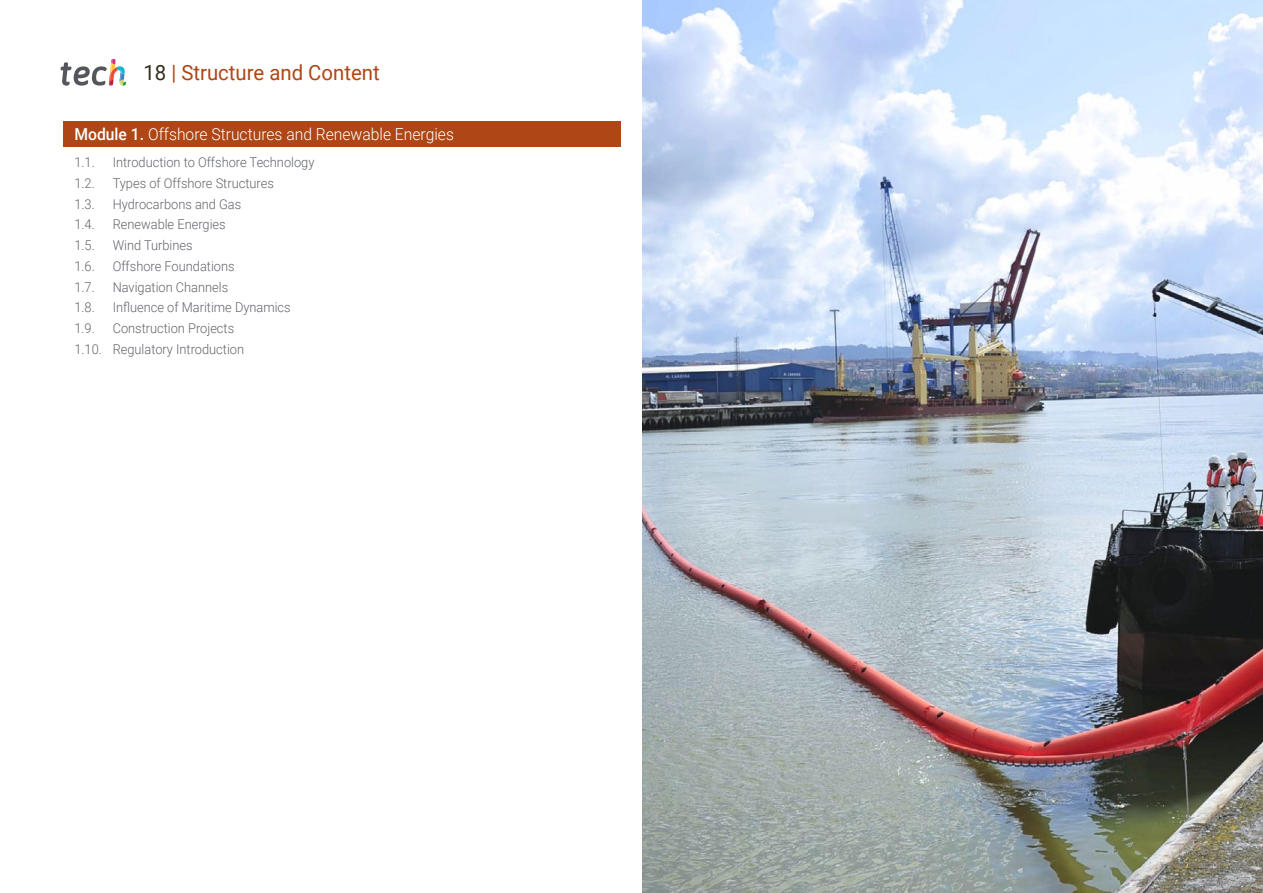
<style>
.page{position:relative;width:1263px;height:893px;background:#fff}
.page>*{position:absolute;margin:0;border:0;box-sizing:border-box;transform-origin:0 0}
.t1{font:21px "Roboto";color:#ae4615}
.t2{font:300 16.5px "Roboto";color:#fff;scale:.95 1}
.t3{font:300 13.5px/20.7px "Roboto";color:#61646a;scale:.95 1}
.s1{color:#312e20}
.s2{font-weight:500}
</style>
<div class="page">
<div style="left:63px;top:121px;width:558px;height:25px;background:#ae4615"></div>
<svg style="left:61px;top:59px;width:65px;height:27px"></svg>
<img style="left:642px;top:0;width:621px;height:893px">
<h1 class="t1" style="left:144px;top:57px;width:238px"><span class="s1">18</span> | Structure and Content</h1>
<p class="t2" style="left:74px;top:123px;width:401px"><span class="s2">Module 1.</span> Offshore Structures and Renewable Energies</p>
<p class="t3" style="left:74px;top:151px;width:23px">1.1.</p>
<p class="t3" style="left:113px;top:151px;width:214px">Introduction to Offshore Technology</p>
<p class="t3" style="left:74px;top:172px;width:23px">1.2.</p>
<p class="t3" style="left:113px;top:172px;width:171px">Types of Offshore Structures</p>
<p class="t3" style="left:74px;top:193px;width:23px">1.3.</p>
<p class="t3" style="left:113px;top:193px;width:137px">Hydrocarbons and Gas</p>
<p class="t3" style="left:74px;top:214px;width:23px">1.4.</p>
<p class="t3" style="left:113px;top:214px;width:120px">Renewable Energies</p>
<p class="t3" style="left:74px;top:234px;width:23px">1.5.</p>
<p class="t3" style="left:113px;top:234px;width:86px">Wind Turbines</p>
<p class="t3" style="left:74px;top:255px;width:23px">1.6.</p>
<p class="t3" style="left:113px;top:255px;width:130px">Offshore Foundations</p>
<p class="t3" style="left:74px;top:276px;width:23px">1.7.</p>
<p class="t3" style="left:113px;top:276px;width:123px">Navigation Channels</p>
<p class="t3" style="left:74px;top:297px;width:23px">1.8.</p>
<p class="t3" style="left:113px;top:297px;width:189px">Influence of Maritime Dynamics</p>
<p class="t3" style="left:74px;top:317px;width:23px">1.9.</p>
<p class="t3" style="left:74px;top:317px;width:180px;text-indent:38px">Construction Projects<br>1.10. Regulatory Introduction</p>
</div>
